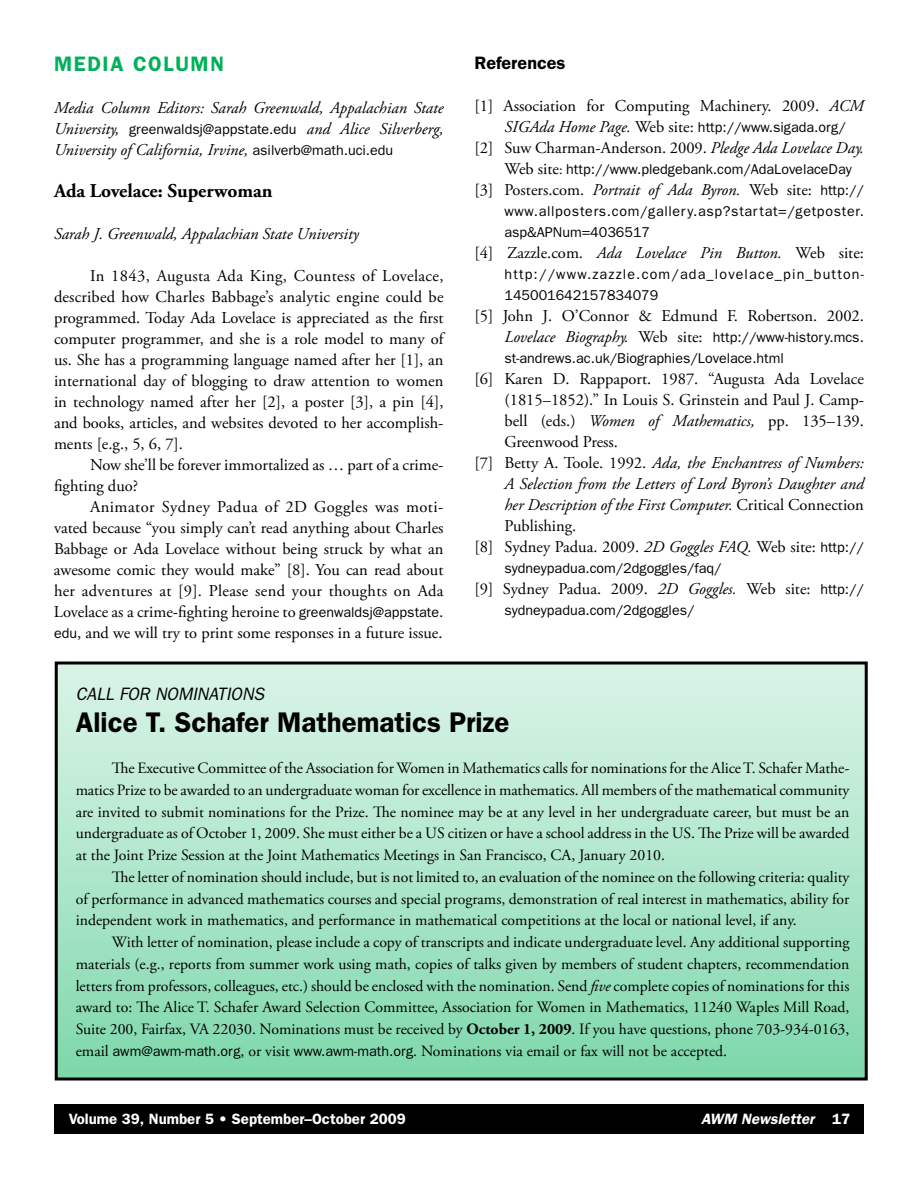
<style>
.page{position:relative;width:918px;height:1188px;background:#fff}
.page>*{position:absolute;margin:0;border:0;box-sizing:border-box;transform-origin:0 0}
.t1{font:600 28.5px "Franklin Gothic";color:#000}
.t2{font:600 21px "Franklin Gothic";letter-spacing:.08em;color:#00b15a}
.t3{font:700 19.5px "Adobe Garamond Pro";color:#000}
.t4{font:italic 18px "Franklin Gothic";color:#000}
.t5{font:600 18px "Franklin Gothic";color:#000}
.t6{font:16.5px/21px "Adobe Garamond Pro";color:#000;text-align:justify}
.t7{font:italic 16.5px/21px "Adobe Garamond Pro";color:#000;text-align:justify}
.t8{font:15.75px/21.8px "Adobe Garamond Pro";color:#000;text-align:justify}
.t9{font:600 15px "Franklin Gothic";color:#fff}
.t10{font:italic 600 15px "Franklin Gothic";color:#fff}
.t11{font:14.25px/21px "Franklin Gothic";color:#000}
.t12{font:14.25px/21px "Franklin Gothic";letter-spacing:.045em;color:#000}
.t13{font:14.25px/21px "Franklin Gothic";letter-spacing:.08em;color:#000}
.s1{font-family:"Franklin Gothic";font-style:normal;font-size:14.25px}
.s2{font-family:"Franklin Gothic";font-size:14.25px}
.s3{font-style:italic}
.s4{font-family:"Adobe Garamond Pro";font-style:italic;font-size:16.5px}
.s5{font-family:"Adobe Garamond Pro";font-size:16.5px}
.s6{font-family:"Adobe Garamond Pro"}
.s7{font-style:normal}
.s8{font-weight:700}
</style>
<div class="page">
<div style="left:56px;top:663px;width:810px;height:416px;background:linear-gradient(to bottom,#dcf4e9,#80d8ac)"></div>
<div style="left:55px;top:662px;width:813px;height:419px;border:3px solid #000"></div>
<div style="left:54px;top:1104px;width:810px;height:30px;background:#000"></div>
<h2 class="t2" style="left:54px;top:51px;width:171px">MEDIA COLUMN</h2>
<p class="t7" style="left:54px;top:98px;width:391px">Media Column Editors: Sarah Greenwald, Appalachian State University, <span class="s1">greenwaldsj@appstate.edu</span> and Alice Silverberg, University of California, Irvine, <span class="s1">asilverb@math.uci.edu</span></p>
<p class="t3" style="left:54px;top:179px;width:220px">Ada Lovelace: Superwoman</p>
<p class="t7" style="left:54px;top:224px;width:306px">Sarah J. Greenwald, Appalachian State University</p>
<p class="t6" style="left:54px;top:266px;width:391px;text-indent:36px">In 1843, Augusta Ada King, Countess of Lovelace, described how Charles Babbage’s analytic engine could be programmed. Today Ada Lovelace is appreciated as the first computer programmer, and she is a role model to many of us. She has a programming language named after her [1], an international day of blogging to draw attention to women in technology named after her [2], a poster [3], a pin [4], and books, articles, and websites devoted to her accomplish&shy;ments [e.g., 5, 6, 7].</p>
<p class="t6" style="left:54px;top:455px;width:391px;text-indent:36px">Now she’ll be forever immortalized as … part of a crime&shy;fighting duo?</p>
<p class="t6" style="left:54px;top:497px;width:391px;text-indent:36px">Animator Sydney Padua of 2D Goggles was moti&shy;vated because “you simply can’t read anything about Charles Babbage or Ada Lovelace without being struck by what an awesome comic they would make” [8]. You can read about her adventures at [9]. Please send your thoughts on Ada Lovelace as a crime-fighting heroine to <span class="s2">greenwaldsj@appstate. edu</span>, and we will try to print some responses in a future issue.</p>
<p class="t5" style="left:474px;top:52px;width:93px">References</p>
<p class="t6" style="left:474px;top:95px;width:391px">[1] Association for Computing Machinery. 2009. <span class="s3">ACM</span></p>
<p class="t11" style="left:504px;top:116px;width:343px"><span class="s4">SIGAda Home Page.</span> <span class="s5">Web site:</span> http://www.sigada.org/</p>
<p class="t6" style="left:474px;top:137px;width:391px">[2] Suw Charman-Anderson. 2009. <span class="s3">Pledge Ada Lovelace Day.</span></p>
<p class="t11" style="left:504px;top:158px;width:349px"><span class="s5">Web site</span><span class="s6">:</span> http://www.pledgebank.com/AdaLovelaceDay</p>
<p class="t6" style="left:474px;top:179px;width:391px">[3] Posters.com. <span class="s3">Portrait of Ada Byron.</span> Web site: <span class="s2">http://</span></p>
<p class="t12" style="left:504px;top:200px;width:361px">www.allposters.com/gallery.asp?startat=/getposter. asp&amp;APNum=4036517</p>
<p class="t6" style="left:474px;top:242px;width:391px">[4] Zazzle.com. <span class="s3">Ada Lovelace Pin Button.</span> Web site:</p>
<p class="t13" style="left:504px;top:263px;width:361px">http://www.zazzle.com/ada_lovelace_pin_button-<br>145001642157834079</p>
<p class="t6" style="left:474px;top:305px;width:391px">[5] John J. O’Connor &amp; Edmund F. Robertson. 2002.</p>
<p class="t11" style="left:504px;top:326px;width:361px"><span class="s4">Lovelace Biography.</span> <span class="s5">Web site:</span> http://www-history.mcs. st-andrews.ac.uk/Biographies/Lovelace.html</p>
<p class="t6" style="left:474px;top:368px;width:391px">[6] Karen D. Rappaport. 1987. “Augusta Ada Lovelace</p>
<p class="t6" style="left:504px;top:389px;width:361px">(1815–1852).” In Louis S. Grinstein and Paul J. Camp-</p>
<p class="t6" style="left:504px;top:410px;width:361px">bell (eds.) <span class="s3">Women of Mathematics,</span> pp. 135–139.</p>
<p class="t6" style="left:504px;top:431px;width:115px">Greenwood Press.</p>
<p class="t7" style="left:474px;top:452px;width:391px"><span class="s7">[7] Betty A. Toole. 1992.</span> Ada, the Enchantress of Numbers:</p>
<p class="t7" style="left:504px;top:473px;width:361px">A Selection from the Letters of Lord Byron’s Daughter and</p>
<p class="t7" style="left:504px;top:494px;width:361px">her Description of the First Computer. <span class="s7">Critical Connection</span></p>
<p class="t6" style="left:504px;top:515px;width:73px">Publishing.</p>
<p class="t6" style="left:474px;top:536px;width:391px">[8] Sydney Padua. 2009. <span class="s3">2D Goggles FAQ.</span> Web site: <span class="s2">http://</span></p>
<p class="t11" style="left:504px;top:557px;width:219px">sydneypadua.com/2dgoggles/faq/</p>
<p class="t6" style="left:474px;top:578px;width:391px">[9] Sydney Padua. 2009. <span class="s3">2D Goggles.</span> Web site: <span class="s2">http://</span></p>
<p class="t11" style="left:504px;top:599px;width:192px">sydneypadua.com/2dgoggles/</p>
<p class="t4" style="left:76px;top:684px;width:190px">CALL FOR NOMINATIONS</p>
<h1 class="t1" style="left:76px;top:705px;width:435px">Alice T. Schafer Mathematics Prize</h1>
<p class="t8" style="left:76px;top:758px;width:775px;text-indent:36px">The Executive Committee of the Association for Women in Mathematics calls for nominations for the AliceT. Schafer Mathe&shy;matics Prize to be awarded to an undergraduate woman for excellence in mathematics. All members of the mathematical community are invited to submit nominations for the Prize. The nominee may be at any level in her undergraduate career, but must be an undergraduate as of October 1, 2009. She must either be a US citizen or have a school address in the US. The Prize will be awarded at the Joint Prize Session at the Joint Mathematics Meetings in San Francisco, CA, January 2010.</p>
<p class="t8" style="left:76px;top:867px;width:775px;text-indent:36px">The letter of nomination should include, but is not limited to, an evaluation of the nominee on the following criteria: quality of performance in advanced mathematics courses and special programs, demonstration of real interest in mathematics, ability for independent work in mathematics, and performance in mathematical competitions at the local or national level, if any.</p>
<p class="t8" style="left:76px;top:932px;width:775px;text-indent:36px">With letter of nomination, please include a copy of transcripts and indicate undergraduate level. Any additional supporting materials (e.g., reports from summer work using math, copies of talks given by members of student chapters, recommendation letters from professors, colleagues, etc.) should be enclosed with the nomination. Send <span class="s3">five</span> complete copies of nominations for this award to: The Alice T. Schafer Award Selection Committee, Association for Women in Mathematics, 11240 Waples Mill Road, Suite 200, Fairfax, VA 22030. Nominations must be received by <span class="s8">October 1, 2009</span>. If you have questions, phone 703-934-0163, email <span class="s2">awm@awm-math.org</span>, or visit <span class="s2">www.awm-math.org</span>. Nominations via email or fax will not be accepted.</p>
<p class="t9" style="left:69px;top:1110px;width:338px">Volume 39, Number 5 • September–October 2009</p>
<p class="t10" style="left:701px;top:1110px;width:149px">AWM Newsletter <span class="s7">17</span></p>
</div>
